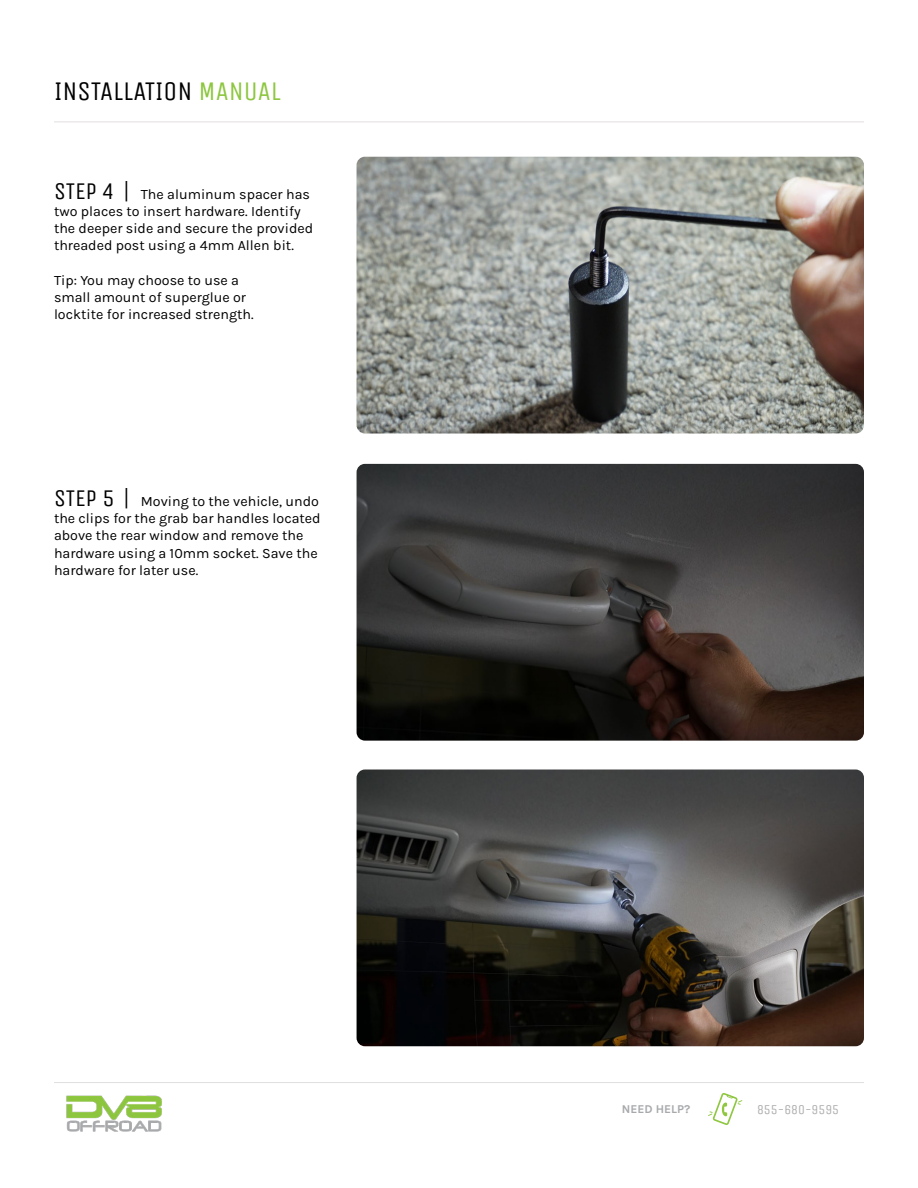
<style>
.page{position:relative;width:918px;height:1188px;background:#fff}
.page>*{position:absolute;margin:0;border:0;box-sizing:border-box;transform-origin:0 0}
.t1{font:27px "Unica One";color:#000}
.t2{font:14.25px/17.1px "Karla";color:#000}
.t3{font:13.5px "Unica One";color:#afadae}
.t4{font:700 12px "Karla";color:#a7a9ac}
.s1{color:#8dc63f}
.s2{font-family:"Unica One";font-size:24px}
</style>
<div class="page">
<img style="left:357px;top:464px;width:507px;height:277px">
<img style="left:357px;top:770px;width:507px;height:276px">
<img style="left:357px;top:157px;width:507px;height:276px">
<hr style="left:54px;top:122px;width:810px;height:1px;background:#e2dfe0">
<svg style="left:708px;top:1093px;width:34px;height:32px"></svg>
<hr style="left:54px;top:1082px;width:810px;height:1px;background:#e2dfe0">
<img style="left:66px;top:1095px;width:96px;height:37px">
<h1 class="t1" style="left:54px;top:76px;width:228px">INSTALLATION <span class="s1">MANUAL</span></h1>
<p class="t2" style="left:54px;top:185px;width:261px"><span class="s2">STEP 4 |</span> The aluminum spacer has two places to insert hardware. Identify the deeper side and secure the provided threaded post using a 4mm Allen bit.</p>
<p class="t2" style="left:54px;top:271px;width:201px">Tip: You may choose to use a small amount of superglue or locktite for increased strength.</p>
<p class="t2" style="left:54px;top:492px;width:268px"><span class="s2">STEP 5 |</span> Moving to the vehicle, undo the clips for the grab bar handles located above the rear window and remove the hardware using a 10mm socket. Save the hardware for later use.</p>
<p class="t4" style="left:622px;top:1101px;width:70px">NEED HELP?</p>
<p class="t3" style="left:757px;top:1102px;width:84px">855-680-9595</p>
</div>
